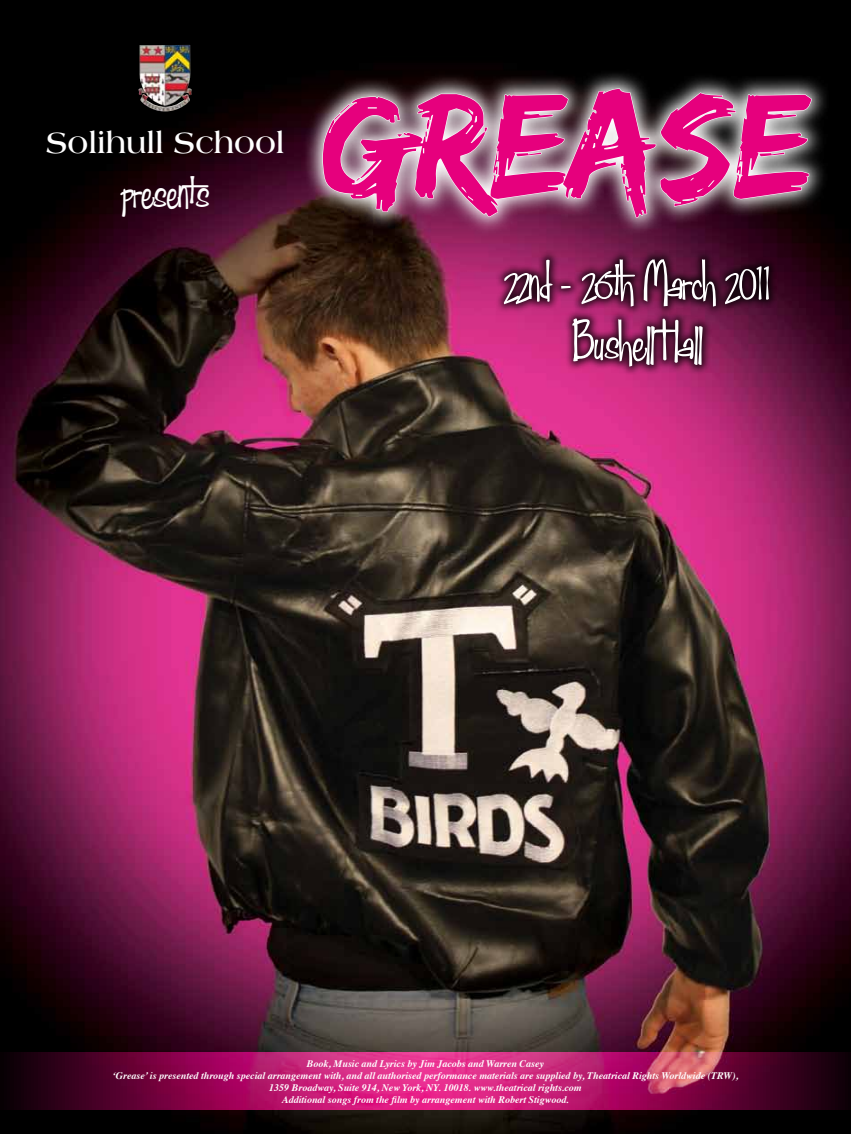
<style>
.page{position:relative;width:851px;height:1134px;background:#fff}
.page>*{position:absolute;margin:0;border:0;box-sizing:border-box;transform-origin:0 0}
.t1{font:155px "Edo SZ";color:#e6007d}
.t2{font:50px/60px "Fabulous 50 s Normal";color:#fff;text-align:center}
.t3{font:45px "Fabulous 50 s Normal";color:#fff}
.t4{font:700 31.25px "Americana";color:#fff}
.t5{font:italic 700 10px/12px "Times";color:#fff;text-align:center}
</style>
<div class="page">
<img style="left:0;top:0;width:850px;height:1134px">
<svg style="left:0;top:1051px;width:850px;height:58px;background:#911454"></svg>
<div style="left:492px;top:248px;width:284px;height:126px;background:#000;opacity:.79"></div>
<img style="left:138px;top:45px;width:54px;height:67px">
<svg style="left:300px;top:67px;width:528px;height:168px;background:#2d121e"></svg>
<svg style="left:322px;top:88px;width:490px;height:130px"></svg>
<h3 class="t4" style="left:46px;top:125px;width:240px">Solihull School</h3>
<h3 class="t3" style="left:121px;top:166px;width:90px">presents</h3>
<h1 class="t1" style="left:320px;top:55px;width:492px">GREASE</h1>
<h2 class="t2" style="left:505px;top:254px;width:267px">22nd - 26th March 2011<br>Bushell Hall</h2>
<p class="t5" style="left:113px;top:1057px;width:627px">Book, Music and Lyrics by Jim Jacobs and Warren Casey<br>‘Grease’ is presented through special arrangement with, and all authorised performance materials are supplied by, Theatrical Rights Worldwide (TRW), 1359 Broadway, Suite 914, New York, NY. 10018. www.theatrical rights.com<br>Additional songs from the film by arrangement with Robert Stigwood.</p>
</div>
